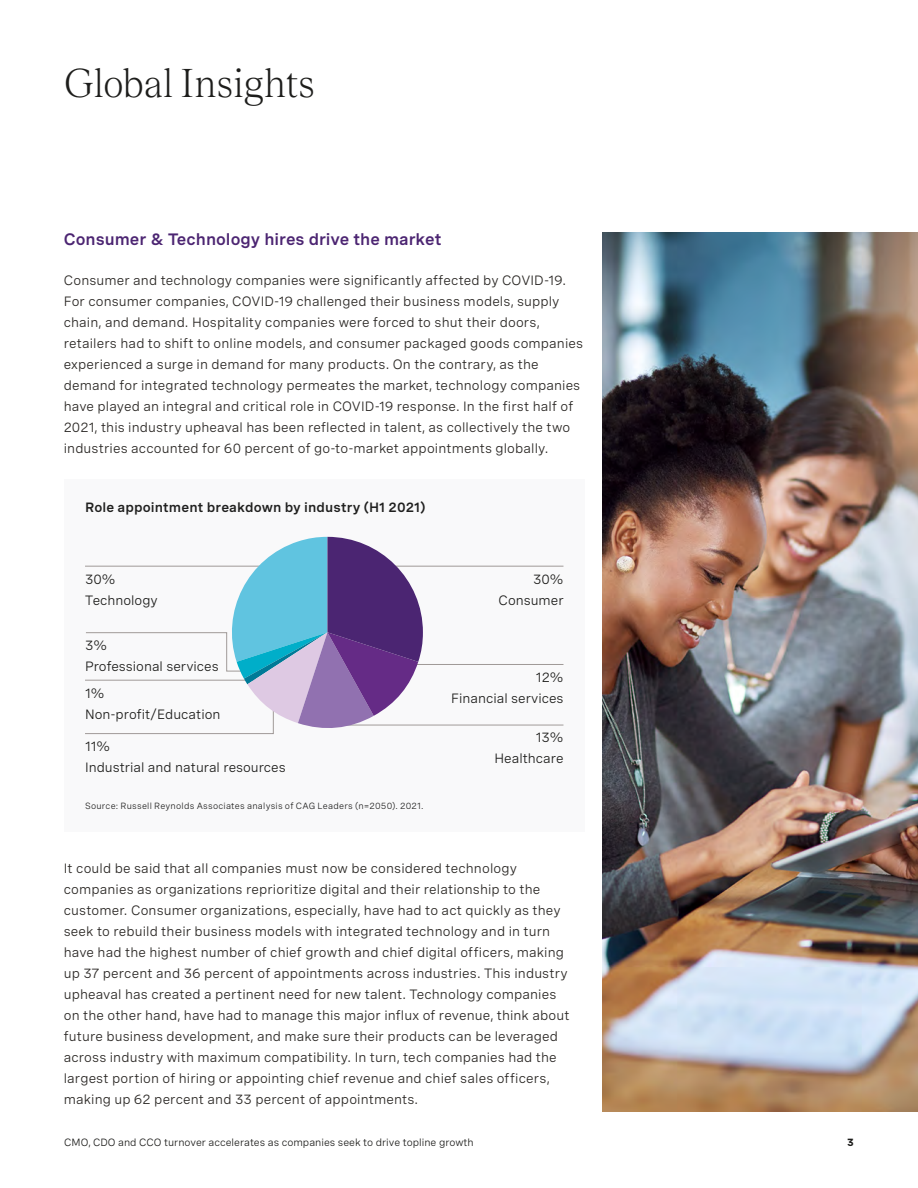
<style>
.page{position:relative;width:918px;height:1188px;background:#fff}
.page>*{position:absolute;margin:0;border:0;box-sizing:border-box;transform-origin:0 0}
.t1{font:300 42px "Teodor";color:#1d1d1b}
.t2{font:600 16.5px "Spezia";color:#4c2572}
.t3{font:13.5px/21px "Spezia";letter-spacing:.01em;color:#292623}
.t4{font:13.5px/21px "Spezia";color:#1d1d1b}
.t5{font:600 13.5px "Spezia";letter-spacing:.005em;color:#20201f}
.t6{font:10.5px "Spezia";color:#1d1d1b}
.t7{font:700 10.5px "Spezia";color:#1d1d1b}
.t8{font:9px "Spezia";letter-spacing:.025em;color:#20201f}
</style>
<div class="page">
<hr style="left:330px;top:725px;width:233px;height:1px;background:#a09a98">
<hr style="left:366px;top:566px;width:197px;height:1px;background:#a09a98">
<hr style="left:366px;top:664px;width:197px;height:1px;background:#a09a98">
<svg style="left:85px;top:537px;width:338px;height:197px"></svg>
<img style="left:603px;top:233px;width:315px;height:878px">
<h1 class="t1" style="left:64px;top:53px;width:253px">Global Insights</h1>
<p class="t2" style="left:64px;top:227px;width:379px">Consumer &amp; Technology hires drive the market</p>
<p class="t3" style="left:64px;top:269px;width:521px">Consumer and technology companies were significantly affected by COVID-19.<br>For consumer companies, COVID-19 challenged their business models, supply chain, and demand. Hospitality companies were forced to shut their doors, retailers had to shift to online models, and consumer packaged goods companies experienced a surge in demand for many products. On the contrary, as the demand for integrated technology permeates the market, technology companies have played an integral and critical role in COVID-19 response. In the first half of 2021, this industry upheaval has been reflected in talent, as collectively the two industries accounted for 60 percent of go-to-market appointments globally.</p>
<p class="t5" style="left:85px;top:497px;width:342px">Role appointment breakdown by industry (H1 2021)</p>
<p class="t4" style="left:85px;top:567px;width:74px">30%<br>Technology</p>
<p class="t4" style="left:85px;top:634px;width:135px">3%<br>Professional services</p>
<p class="t4" style="left:85px;top:681px;width:137px">1%<br>Non-profit/Education</p>
<p class="t4" style="left:85px;top:735px;width:202px">11%<br>Industrial and natural resources</p>
<p class="t8" style="left:85px;top:800px;width:340px">Source: Russell Reynolds Associates analysis of CAG Leaders (n=2050). 2021.</p>
<p class="t4" style="left:499px;top:567px;width:67px;text-align:right">30%<br>Consumer</p>
<p class="t4" style="left:451px;top:666px;width:114px;text-align:right">12%<br>Financial services</p>
<p class="t4" style="left:494px;top:726px;width:71px;text-align:right">13%<br>Healthcare</p>
<p class="t3" style="left:64px;top:857px;width:507px">It could be said that all companies must now be considered technology companies as organizations reprioritize digital and their relationship to the customer. Consumer organizations, especially, have had to act quickly as they seek to rebuild their business models with integrated technology and in turn have had the highest number of chief growth and chief digital officers, making up 37 percent and 36 percent of appointments across industries. This industry upheaval has created a pertinent need for new talent. Technology companies on the other hand, have had to manage this major influx of revenue, think about future business development, and make sure their products can be leveraged across industry with maximum compatibility. In turn, tech companies had the largest portion of hiring or appointing chief revenue and chief sales officers, making up 62 percent and 33 percent of appointments.</p>
<p class="t6" style="left:64px;top:1134px;width:411px">CMO, CDO and CCO turnover accelerates as companies seek to drive topline growth</p>
<p class="t7" style="left:847px;top:1134px;width:8px">3</p>
</div>
